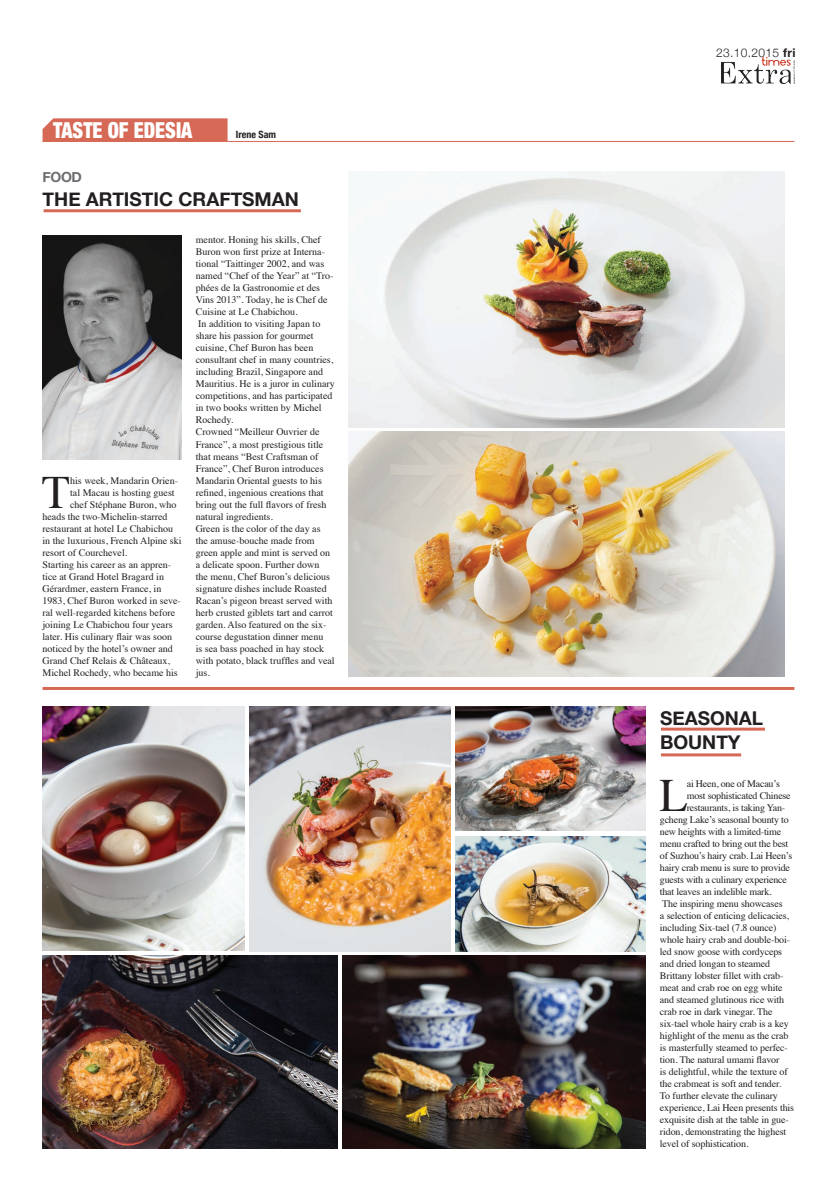
<style>
.page{position:relative;width:837px;height:1191px;background:#fff}
.page>*{position:absolute;margin:0;border:0;box-sizing:border-box;transform-origin:0 0}
.t1{font:46.3px "Times";color:#231f20}
.t2{font:900 condensed 22px "Helvetica Neue";color:#fff;scale:.91 1}
.t3{font:700 19px/24px "Helvetica Neue";color:#231f20}
.t4{font:700 14px "Helvetica Neue";color:#6c6d70}
.t5{font:300 12px "Helvetica Neue";letter-spacing:.025em;color:#231f20}
.t6{font:10px/12px "Times";color:#231f20}
.t7{font:10px "Times";letter-spacing:-.02em;color:#231f20}
.t8{font:700 condensed 10px "Helvetica Neue";color:#231f20}
.s1{font-weight:700}
</style>
<div class="page">
<img style="left:721px;top:58px;width:73px;height:26px">
<div style="left:43px;top:118px;width:184px;height:23px;background:#d66955"></div>
<hr style="left:43px;top:141px;width:751px;height:1px;background:#d66955">
<hr style="left:44px;top:209px;width:257px;height:3px;background:#d66955">
<hr style="left:43px;top:687px;width:751px;height:3px;background:#d66955">
<hr style="left:660px;top:753px;width:80px;height:3px;background:#d66955">
<hr style="left:660px;top:727px;width:104px;height:3px;background:#d66955">
<img style="left:43px;top:236px;width:138px;height:223px">
<img style="left:349px;top:172px;width:435px;height:255px">
<img style="left:349px;top:432px;width:435px;height:244px">
<img style="left:456px;top:836px;width:189px;height:115px">
<img style="left:249px;top:706px;width:202px;height:245px">
<img style="left:342px;top:955px;width:303px;height:193px">
<img style="left:43px;top:955px;width:294px;height:193px">
<img style="left:456px;top:706px;width:189px;height:124px">
<img style="left:43px;top:706px;width:201px;height:244px">
<h2 class="t2" style="left:53px;top:112px;width:154px">TASTE OF EDESIA</h2>
<h3 class="t4" style="left:43px;top:166px;width:41px">food</h3>
<h3 class="t3" style="left:43px;top:188px;width:14px">THE</h3>
<h3 class="t3" style="left:86px;top:188px;width:214px">ARTISTI C CRAFTSMAN</h3>
<p class="t8" style="left:236px;top:126px;width:42px">Irene Sam</p>
<h1 class="t1" style="left:42px;top:449px;width:30px">T</h1>
<p class="t6" style="left:70px;top:473px;width:109px">his week, Mandarin Orien-</p>
<p class="t6" style="left:70px;top:485px;width:106px">tal Macau is hosting guest</p>
<p class="t6" style="left:70px;top:497px;width:108px">chef Stéphane Buron, who</p>
<p class="t6" style="left:43px;top:509px;width:126px">heads the two-Michelin-starred</p>
<p class="t6" style="left:43px;top:521px;width:132px">restaurant at hotel Le Chabichou</p>
<p class="t6" style="left:43px;top:533px;width:140px">in the luxurious, French Alpine ski</p>
<p class="t6" style="left:43px;top:545px;width:86px">resort of Courchevel.</p>
<p class="t6" style="left:43px;top:557px;width:130px">Starting his career as an appren-</p>
<p class="t6" style="left:43px;top:569px;width:123px">tice at Grand Hotel Bragard in</p>
<p class="t6" style="left:43px;top:581px;width:120px">Gérardmer, eastern France, in</p>
<p class="t6" style="left:43px;top:593px;width:140px">1983, Chef Buron worked in seve-</p>
<p class="t6" style="left:43px;top:605px;width:134px">ral well-regarded kitchens before</p>
<p class="t6" style="left:43px;top:617px;width:131px">joining Le Chabichou four years</p>
<p class="t6" style="left:43px;top:629px;width:131px">later. His culinary flair was soon</p>
<p class="t6" style="left:43px;top:641px;width:132px">noticed by the hotel’s owner and</p>
<p class="t6" style="left:43px;top:653px;width:129px">Grand Chef Relais &amp; Châteaux,</p>
<p class="t6" style="left:43px;top:665px;width:137px">Michel Rochedy, who became his</p>
<p class="t6" style="left:196px;top:233px;width:140px">mentor. Honing his skills, Chef<br>Buron won first prize at Interna&shy;tional “Taittinger 2002, and was named “Chef of the Year” at “Tro&shy;phées de la Gastronomie et des<br>Vins 2013”. Today, he is Chef de<br>Cuisine at Le Chabichou.<br>In addition to visiting Japan to share his passion for gourmet cuisine, Chef Buron has been consultant chef in many countries, including Brazil, Singapore and<br>Mauritius. He is a juror in culinary competitions, and has participated in two books written by Michel<br>Rochedy.<br>Crowned “Meilleur Ouvrier de<br>France”, a most prestigious title that means “Best Craftsman of<br>France”, Chef Buron introduces<br>Mandarin Oriental guests to his refined, ingenious creations that bring out the full flavors of fresh natural ingredients.<br>Green is the color of the day as the amuse-bouche made from green apple and mint is served on a delicate spoon. Further down<br>the menu, Chef Buron’s delicious signature dishes include Roasted<br>Racan’s pigeon breast served with herb crusted giblets tart and carrot garden. Also featured on the six&shy;course degustation dinner menu<br>is sea bass poached in hay stock with potato, black truffles and veal jus.</p>
<p class="t5" style="left:716px;top:43px;width:81px">23.10.2015 <span class="s1">fri</span></p>
<h3 class="t3" style="left:659px;top:707px;width:103px">SEASONAL<br>BOUNTY</h3>
<h1 class="t1" style="left:659px;top:752px;width:30px">L</h1>
<p class="t7" style="left:686px;top:774px;width:95px">ai Heen, one of Macau’s</p>
<p class="t7" style="left:686px;top:786px;width:105px">most sophisticated Chinese</p>
<p class="t7" style="left:686px;top:798px;width:100px">restaurants, is taking Yan-</p>
<p class="t7" style="left:659px;top:810px;width:130px">gcheng Lake’s seasonal bounty to</p>
<p class="t7" style="left:659px;top:822px;width:123px">new heights with a limited-time</p>
<p class="t7" style="left:659px;top:834px;width:130px">menu crafted to bring out the best</p>
<p class="t7" style="left:659px;top:846px;width:134px">of Suzhou’s hairy crab. Lai Heen’s</p>
<p class="t7" style="left:659px;top:858px;width:132px">hairy crab menu is sure to provide</p>
<p class="t7" style="left:659px;top:870px;width:128px">guests with a culinary experience</p>
<p class="t7" style="left:659px;top:882px;width:113px">that leaves an indelible mark.</p>
<p class="t6" style="left:662px;top:897px;width:122px">The inspiring menu showcases</p>
<p class="t6" style="left:659px;top:909px;width:131px">a selection of enticing delicacies,</p>
<p class="t6" style="left:659px;top:921px;width:118px">including Six-tael (7.8 ounce)</p>
<p class="t6" style="left:659px;top:933px;width:132px">whole hairy crab and double-boi-</p>
<p class="t6" style="left:659px;top:945px;width:124px">led snow goose with cordyceps</p>
<p class="t6" style="left:659px;top:957px;width:112px">and dried longan to steamed</p>
<p class="t6" style="left:659px;top:969px;width:125px">Brittany lobster fillet with crab-</p>
<p class="t6" style="left:659px;top:981px;width:124px">meat and crab roe on egg white</p>
<p class="t6" style="left:659px;top:993px;width:126px">and steamed glutinous rice with</p>
<p class="t6" style="left:659px;top:1005px;width:114px">crab roe in dark vinegar. The</p>
<p class="t6" style="left:659px;top:1017px;width:130px">six-tael whole hairy crab is a key</p>
<p class="t6" style="left:659px;top:1029px;width:130px">highlight of the menu as the crab</p>
<p class="t6" style="left:659px;top:1041px;width:129px">is masterfully steamed to perfec-</p>
<p class="t6" style="left:659px;top:1053px;width:121px">tion. The natural umami flavor</p>
<p class="t6" style="left:659px;top:1065px;width:129px">is delightful, while the texture of</p>
<p class="t6" style="left:659px;top:1077px;width:123px">the crabmeat is soft and tender.</p>
<p class="t6" style="left:659px;top:1089px;width:119px">To further elevate the culinary</p>
<p class="t6" style="left:659px;top:1101px;width:136px">experience, Lai Heen presents this</p>
<p class="t6" style="left:659px;top:1113px;width:130px">exquisite dish at the table in gue-</p>
<p class="t6" style="left:659px;top:1125px;width:128px">ridon, demonstrating the highest</p>
<p class="t6" style="left:659px;top:1137px;width:90px">level of sophistication.</p>
</div>
